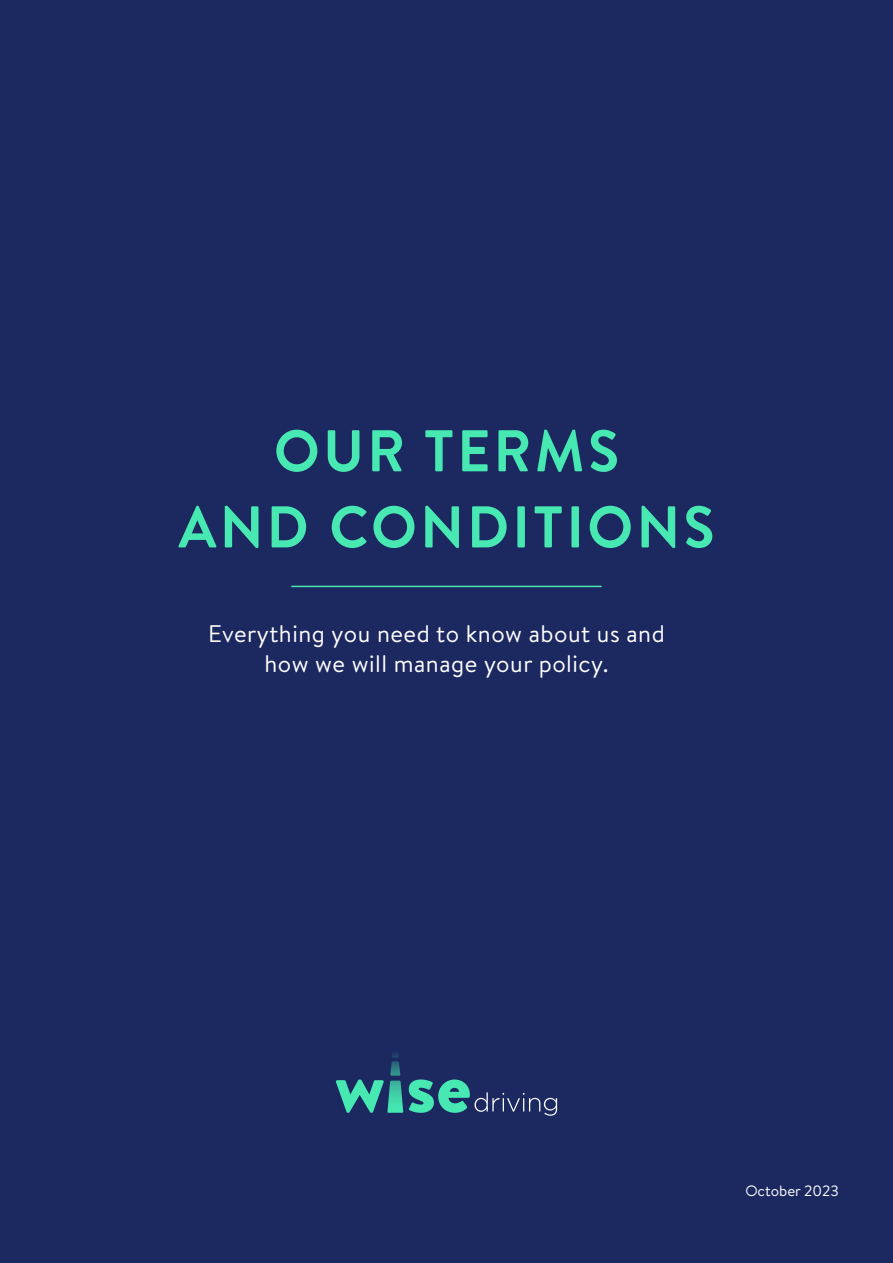
<style>
.page{position:relative;width:893px;height:1263px;background:#1c2860}
.page>*{position:absolute;margin:0;border:0;box-sizing:border-box;transform-origin:0 0}
.t1{font:700 58.8px/76.1px "Brandon Text";letter-spacing:.06em;color:#47e8b2;text-align:center}
.t2{font:24px/30px "Brandon Text";letter-spacing:.02em;color:#fff;text-align:center}
.t3{font:15px "Brandon Text";color:#fff}
</style>
<div class="page">
<svg style="left:336px;top:1053px;width:67px;height:60px"></svg>
<svg style="left:409px;top:1079px;width:148px;height:37px"></svg>
<hr style="left:291px;top:586px;width:311px;height:1px;background:#47e8b2">
<p class="t1" style="left:178px;top:412px;width:538px">OUR TERMS<br>AND CONDITIONS</p>
<p class="t2" style="left:208px;top:618px;width:458px">Everything you need to know about us and how we will manage your policy.</p>
<p class="t3" style="left:745px;top:1180px;width:95px">October 2023</p>
</div>
